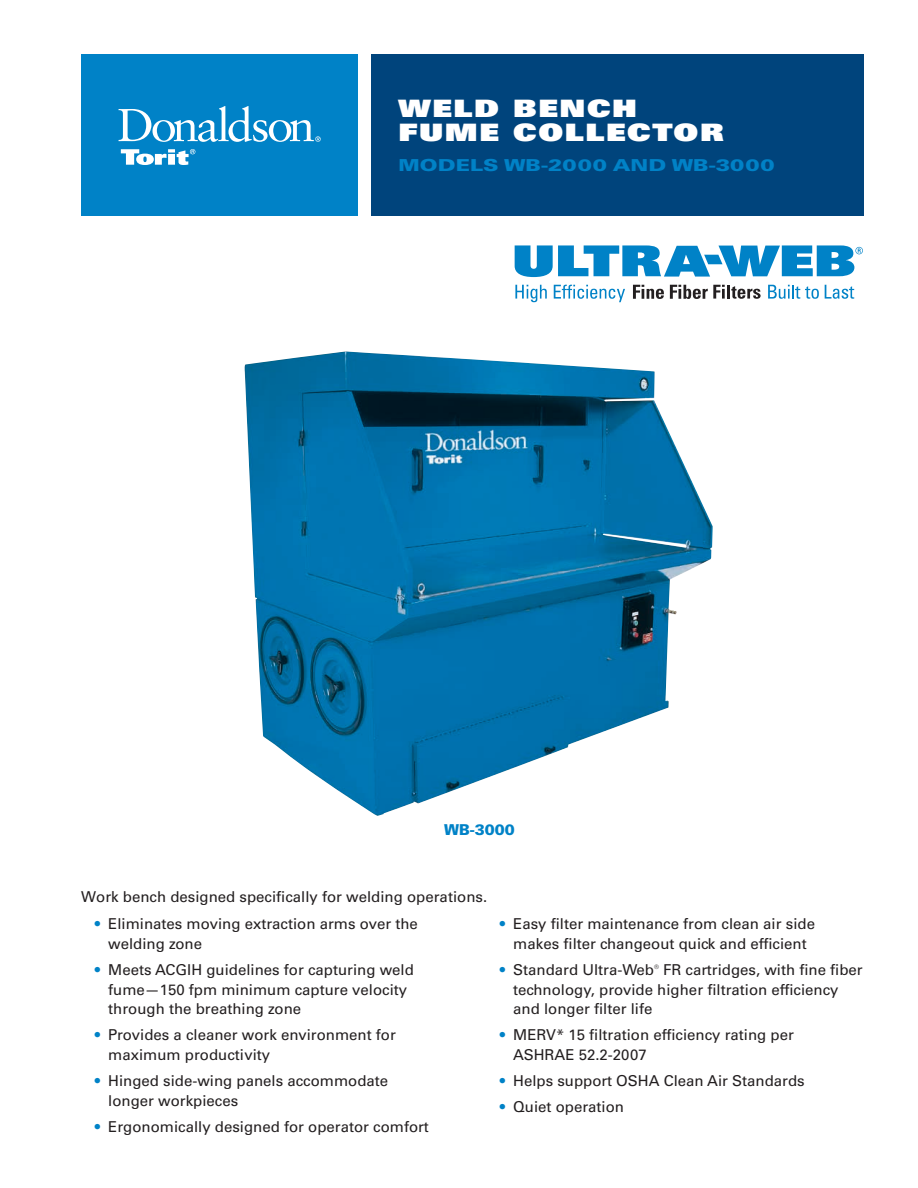
<style>
.page{position:relative;width:918px;height:1188px;background:#fff}
.page>*{position:absolute;margin:0;border:0;box-sizing:border-box;transform-origin:0 0}
.t1{font:24px/24px "Univers LT Std X Black";letter-spacing:.05em;color:#fff;scale:1.3 1}
.t2{font:900 16.5px "Univers LT Std";color:#0082c7;scale:1.3 1}
.t3{font:15px/19.5px "Univers LT Std";color:#231f20}
.t4{font:900 15px "Univers LT Std";color:#0082c7}
.t5{font:6px "Univers LT Std";color:#231f20}
.s1{color:#0082c7}
</style>
<div class="page">
<div style="left:81px;top:54px;width:277px;height:162px;background:#0082c7"></div>
<svg style="left:121px;top:149px;width:74px;height:16px"></svg>
<svg style="left:119px;top:106px;width:202px;height:36px"></svg>
<div style="left:372px;top:54px;width:492px;height:162px;background:#00447c"></div>
<svg style="left:515px;top:285px;width:32px;height:17px"></svg>
<svg style="left:554px;top:285px;width:71px;height:17px"></svg>
<hr style="left:727px;top:285px;width:3px;height:14px;background:#231f20">
<svg style="left:731px;top:286px;width:30px;height:13px"></svg>
<svg style="left:768px;top:285px;width:51px;height:14px"></svg>
<svg style="left:825px;top:285px;width:29px;height:14px"></svg>
<svg style="left:515px;top:245px;width:348px;height:32px"></svg>
<svg style="left:633px;top:285px;width:31px;height:14px"></svg>
<svg style="left:670px;top:285px;width:55px;height:14px"></svg>
<img style="left:244px;top:351px;width:469px;height:465px">
<h1 class="t1" style="left:399px;top:96px;width:252px">WELD BENCH<br>FUME COLLECTOR</h1>
<p class="t2" style="left:399px;top:155px;width:291px">MODELS WB-2000 AND WB-3000</p>
<p class="t4" style="left:444px;top:820px;width:72px">WB-3000</p>
<p class="t3" style="left:81px;top:887px;width:407px">Work bench designed specifically for welding operations.</p>
<p class="t3" style="left:108px;top:914px;width:311px;text-indent:-14px"><span class="s1">•</span> Eliminates moving extraction arms over the welding zone</p>
<p class="t3" style="left:108px;top:960px;width:307px;text-indent:-14px"><span class="s1">•</span> Meets ACGIH guidelines for capturing weld fume—150 fpm minimum capture velocity through the breathing zone</p>
<p class="t3" style="left:108px;top:1025px;width:289px;text-indent:-14px"><span class="s1">•</span> Provides a cleaner work environment for maximum productivity</p>
<p class="t3" style="left:108px;top:1071px;width:282px;text-indent:-14px"><span class="s1">•</span> Hinged side-wing panels accommodate longer workpieces</p>
<p class="t3" style="left:95px;top:1117px;width:335px"><span class="s1">•</span> Ergonomically designed for operator comfort</p>
<p class="t3" style="left:500px;top:914px;width:317px;text-align:center"><span class="s1">•</span> Easy filter maintenance from clean air side makes filter changeout quick and efficient</p>
<p class="t3" style="left:500px;top:960px;width:156px"><span class="s1">•</span> Standard Ultra-Web</p>
<p class="t5" style="left:654px;top:963px;width:6px">®</p>
<p class="t3" style="left:513px;top:960px;width:351px;text-indent:150px">FR cartridges, with fine fiber technology, provide higher filtration efficiency and longer filter life</p>
<p class="t3" style="left:513px;top:1025px;width:282px;text-indent:-14px"><span class="s1">•</span> MERV* 15 filtration efficiency rating per<br>ASHRAE 52.2-2007</p>
<p class="t3" style="left:500px;top:1071px;width:306px"><span class="s1">•</span> Helps support OSHA Clean Air Standards</p>
<p class="t3" style="left:500px;top:1097px;width:126px"><span class="s1">•</span> Quiet operation</p>
</div>
